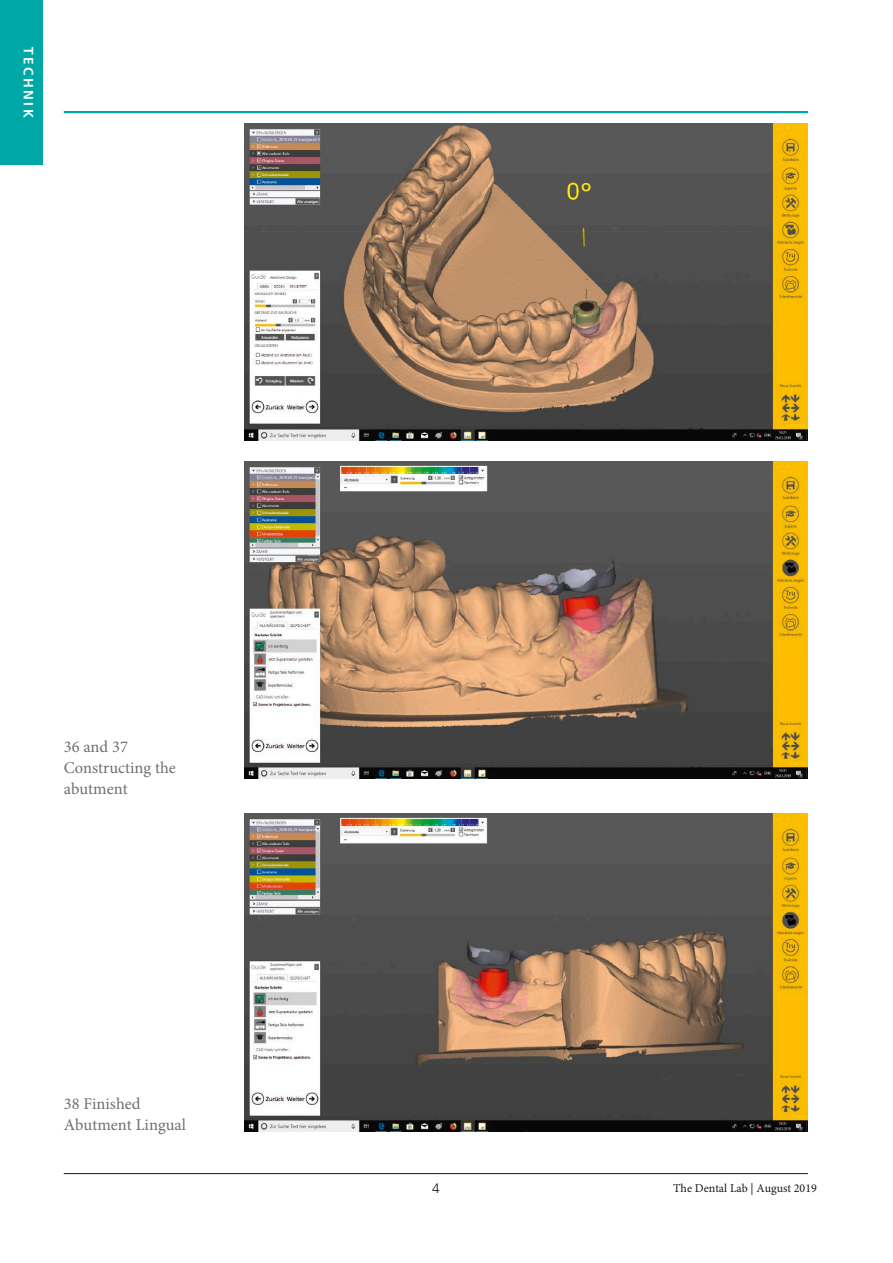
<style>
.page{position:relative;width:893px;height:1263px;background:#fff}
.page>*{position:absolute;margin:0;border:0;box-sizing:border-box;transform-origin:0 0}
.t1{font:16.5px/21px "Minion Pro";color:#6f6f6e}
.t2{font:700 13.5px "Frutiger LT Std";letter-spacing:.18em;color:#fff}
.t3{font:300 13.5px "Frutiger LT Com";color:#1a1918}
.t4{font:12px "Minion Pro";color:#1a1918}
</style>
<div class="page">
<hr style="left:64px;top:1173px;width:744px;height:1px;background:#1a1918">
<div style="left:0;top:0;width:43px;height:165px;background:#00a7a7"></div>
<hr style="left:64px;top:111px;width:744px;height:2px;background:#00a7a7">
<img style="left:244px;top:123px;width:564px;height:317px">
<img style="left:244px;top:461px;width:564px;height:317px">
<img style="left:244px;top:814px;width:564px;height:317px">
<p class="t2" style="left:36px;top:47px;width:72px;rotate:90deg">TECHNIK</p>
<p class="t1" style="left:64px;top:736px;width:114px">36 and 37<br>Constructing the abutment</p>
<p class="t1" style="left:64px;top:1093px;width:124px">38 Finished<br>Abutment Lingual</p>
<p class="t3" style="left:432px;top:1181px;width:9px">4</p>
<p class="t4" style="left:673px;top:1180px;width:145px">The Dental Lab | August 2019</p>
</div>
